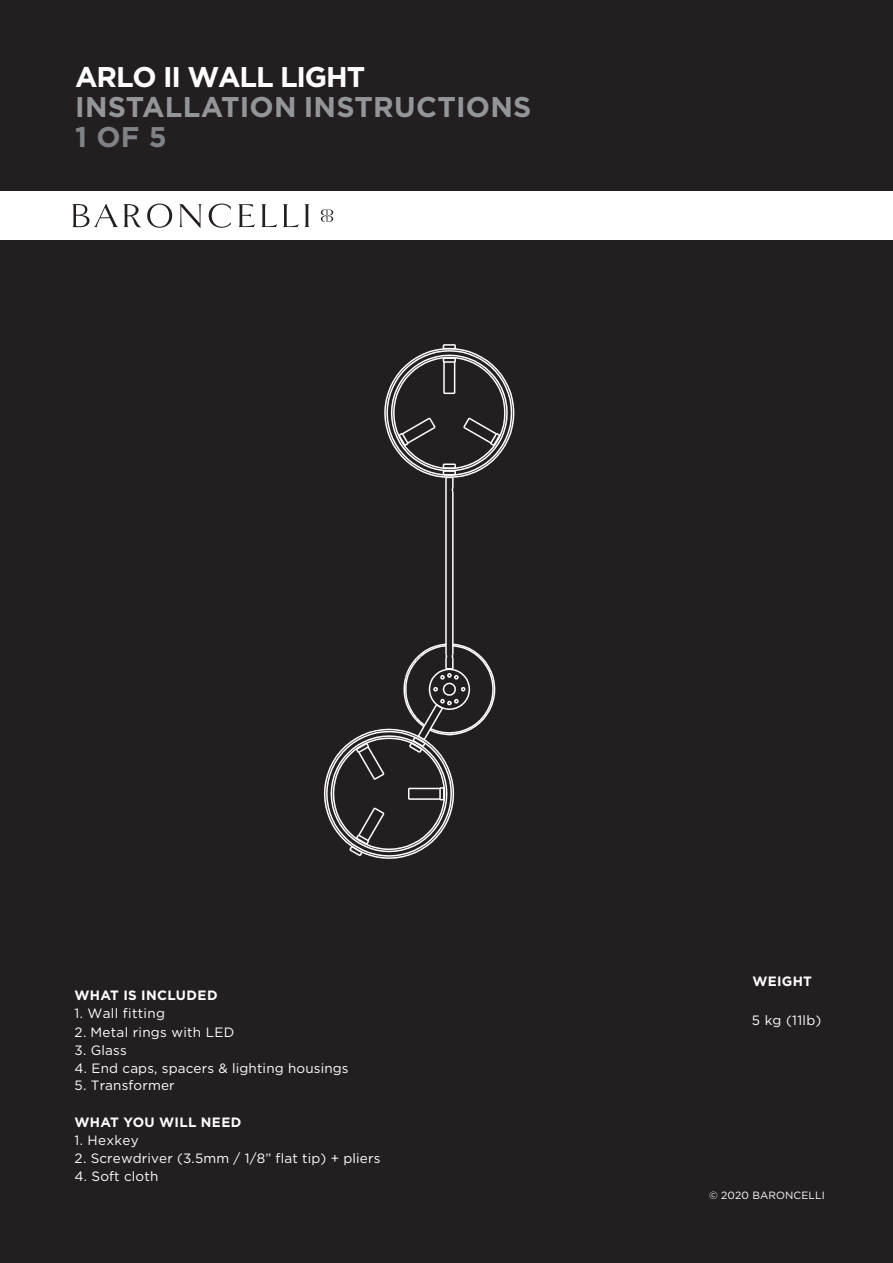
<style>
.page{position:relative;width:893px;height:1263px;background:#231f20}
.page>*{position:absolute;margin:0;border:0;box-sizing:border-box;transform-origin:0 0}
.t1{font:700 28.5px "Gotham";letter-spacing:.01em;color:#939598}
.t2{font:700 28.5px "Gotham";letter-spacing:-.04em;color:#fff}
.t3{font:700 28.5px "Gotham";color:#808285}
.t4{font:13.5px "Gotham";letter-spacing:.01em;color:#fff}
.t5{font:700 13.5px "Gotham";letter-spacing:.02em;color:#fff}
.t6{font:10.5px "Gotham";letter-spacing:.01em;color:#fff}
</style>
<div class="page">
<div style="left:0;top:191px;width:893px;height:49px;background:#fff"></div>
<svg style="left:72px;top:204px;width:261px;height:24px"></svg>
<hr style="left:452px;top:492px;width:2px;height:162px;background:#fff">
<hr style="left:445px;top:477px;width:2px;height:177px;background:#fff">
<svg style="left:384px;top:344px;width:131px;height:150px"></svg>
<svg style="left:323px;top:643px;width:173px;height:216px"></svg>
<h1 class="t2" style="left:75px;top:59px;width:291px">ARLO II WALL LIGHT</h1>
<h1 class="t1" style="left:75px;top:89px;width:458px">INSTALLATION INSTRUCTIONS</h1>
<h1 class="t3" style="left:75px;top:119px;width:93px">1 OF 5</h1>
<p class="t5" style="left:74px;top:987px;width:145px">WHAT IS INCLUDED</p>
<p class="t4" style="left:74px;top:1005px;width:92px">1. Wall fitting</p>
<p class="t4" style="left:74px;top:1024px;width:161px">2. Metal rings with LED</p>
<p class="t4" style="left:74px;top:1042px;width:54px">3. Glass</p>
<p class="t4" style="left:74px;top:1060px;width:276px">4. End caps, spacers &amp; lighting housings</p>
<p class="t4" style="left:74px;top:1077px;width:102px">5. Transformer</p>
<p class="t5" style="left:74px;top:1114px;width:169px">WHAT YOU WILL NEED</p>
<p class="t4" style="left:74px;top:1132px;width:66px">1. Hexkey</p>
<p class="t4" style="left:74px;top:1150px;width:307px">2. Screwdriver (3.5mm / 1/8” flat tip) + pliers</p>
<p class="t4" style="left:74px;top:1168px;width:85px">4. Soft cloth</p>
<p class="t5" style="left:752px;top:973px;width:61px">WEIGHT</p>
<p class="t4" style="left:752px;top:1011px;width:71px">5 kg (11lb)</p>
<p class="t6" style="left:709px;top:1189px;width:117px">© 2020 BARONCELLI</p>
</div>
